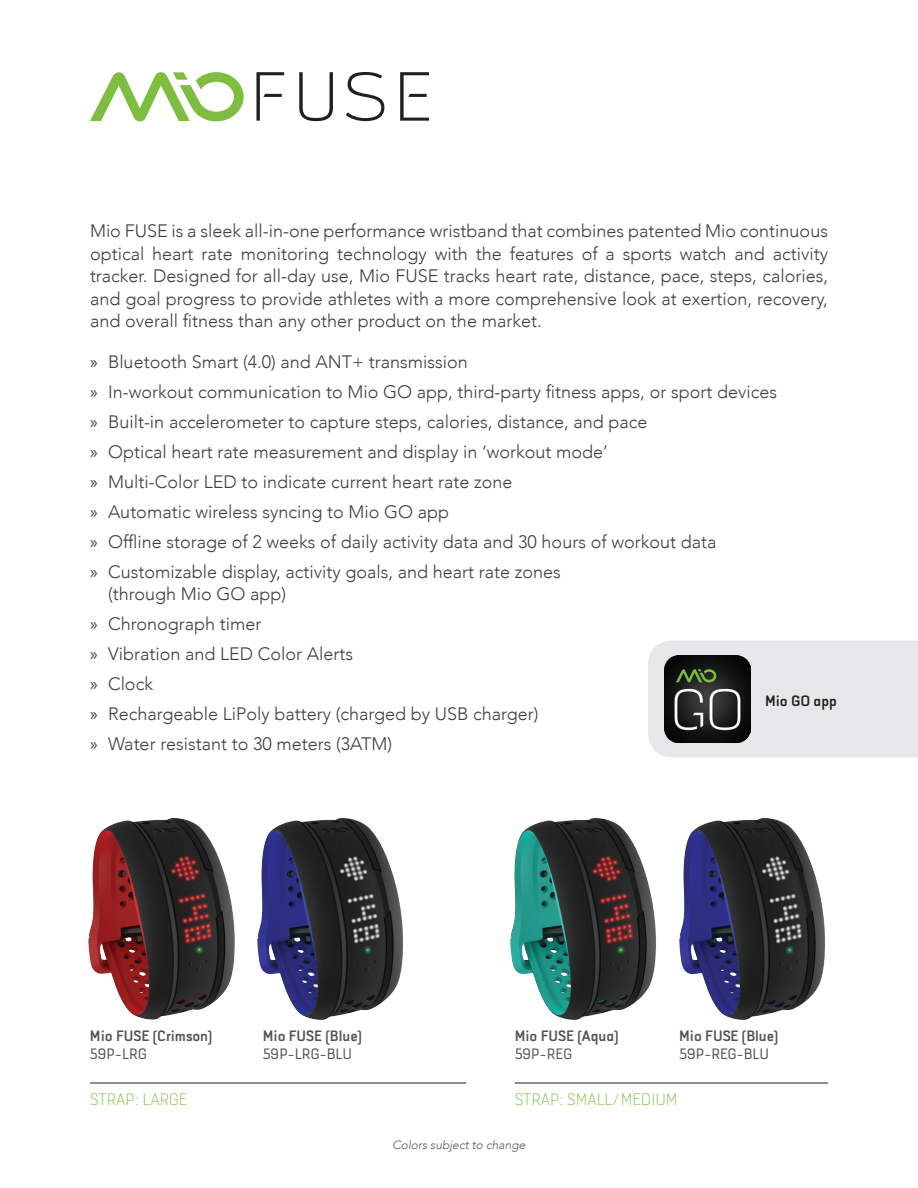
<style>
.page{position:relative;width:918px;height:1188px;background:#fff}
.page>*{position:absolute;margin:0;border:0;box-sizing:border-box;transform-origin:0 0}
.t1{font:300 18px/30px "Avenir";color:#3e3e3f}
.t2{font:300 16.5px "Selektor";color:#7fbd41}
.t3{font:700 15px "Selektor";color:#555252}
.t4{font:15px "Selektor";color:#555252}
.t5{font:700 15px "Selektor";color:#231f20}
.t6{font:italic 300 12px "Avenir";color:#57585a}
.s1{font-family:"Myriad Pro";font-weight:400}
</style>
<div class="page">
<div style="left:648px;top:640px;width:270px;height:117px;background:#e6e7e9"></div>
<img style="left:664px;top:655px;width:86px;height:87px">
<svg style="left:90px;top:72px;width:154px;height:49px"></svg>
<svg style="left:299px;top:72px;width:34px;height:49px"></svg>
<svg style="left:400px;top:72px;width:29px;height:49px"></svg>
<svg style="left:256px;top:72px;width:28px;height:49px"></svg>
<svg style="left:346px;top:72px;width:38px;height:49px"></svg>
<hr style="left:90px;top:1083px;width:376px;height:1px;background:#231f20">
<hr style="left:515px;top:1083px;width:313px;height:1px;background:#231f20">
<img style="left:510px;top:817px;width:315px;height:203px">
<img style="left:257px;top:817px;width:146px;height:203px">
<img style="left:88px;top:817px;width:147px;height:203px">
<p class="t1" style="left:90px;top:220px;width:740px;line-height:22.5px;text-align:justify">Mio FUSE is a sleek all-in-one performance wristband that combines patented Mio continuous optical heart rate monitoring technology with the features of a sports watch and activity tracker. Designed for all-day use, Mio FUSE tracks heart rate, distance, pace, steps, calories, and goal progress to provide athletes with a more comprehensive look at exertion, recovery, and overall fitness than any other product on the market.</p>
<p class="t1" style="left:90px;top:346px;width:689px"><span class="s1">»</span> Bluetooth Smart (4.0) and ANT+ transmission<br><span class="s1">»</span> In-workout communication to Mio GO app, third-party fitness apps, or sport devices <span class="s1">»</span> Built-in accelerometer to capture steps, calories, distance, and pace<br><span class="s1">»</span> Optical heart rate measurement and display in ‘workout mode’<br><span class="s1">»</span> Multi-Color LED to indicate current heart rate zone<br><span class="s1">»</span> Automatic wireless syncing to Mio GO app<br><span class="s1">»</span> Offline storage of 2 weeks of daily activity data and 30 hours of workout data<br><span class="s1">»</span> Customizable display, activity goals, and heart rate zones</p>
<p class="t1" style="left:90px;top:579px;width:450px;text-indent:18px">(through Mio GO app)<br><span class="s1">»</span> Chronograph timer<br><span class="s1">»</span> Vibration and LED Color Alerts<br><span class="s1">»</span> Clock<br><span class="s1">»</span> Rechargeable LiPoly battery (charged by USB charger) <span class="s1">»</span> Water resistant to 30 meters (3ATM)</p>
<p class="t5" style="left:765px;top:692px;width:73px">Mio GO app</p>
<p class="t3" style="left:90px;top:1027px;width:124px">Mio FUSE (Crimson)</p>
<p class="t4" style="left:90px;top:1045px;width:58px">59P-LRG</p>
<p class="t3" style="left:263px;top:1027px;width:101px">Mio FUSE (Blue)</p>
<p class="t4" style="left:263px;top:1045px;width:91px">59P-LRG-BLU</p>
<p class="t3" style="left:515px;top:1027px;width:106px">Mio FUSE (Aqua)</p>
<p class="t4" style="left:515px;top:1045px;width:59px">59P-REG</p>
<p class="t3" style="left:679px;top:1027px;width:101px">Mio FUSE (Blue)</p>
<p class="t4" style="left:679px;top:1045px;width:91px">59P-REG-BLU</p>
<p class="t2" style="left:90px;top:1090px;width:99px">STRAP: LARGE</p>
<p class="t2" style="left:515px;top:1090px;width:164px">STRAP: SMALL/MEDIUM</p>
<p class="t6" style="left:393px;top:1138px;width:134px">Colors subject to change</p>
</div>
